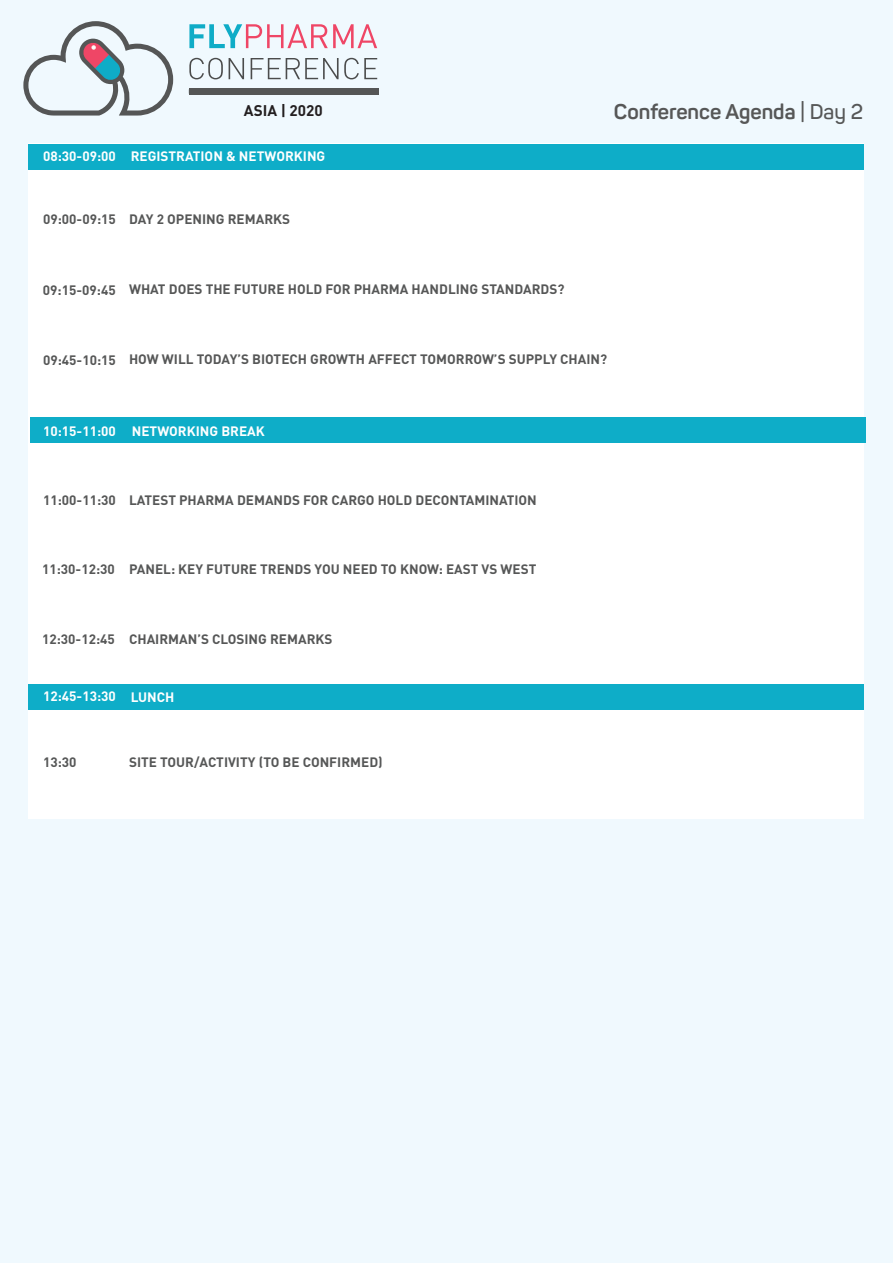
<style>
.page{position:relative;width:893px;height:1263px;background:#f0f9fe}
.page>*{position:absolute;margin:0;border:0;box-sizing:border-box;transform-origin:0 0}
.t1{font:700 21px "Panton";color:#565757}
.t2{font:700 15.3px "DIN Pro";color:#231f20}
.t3{font:700 13.5px "DIN Pro";color:#565757}
.t4{font:700 13.5px "DIN Pro";color:#fff}
.s1{font-weight:600}
</style>
<div class="page">
<div style="left:29px;top:144px;width:835px;height:675px;background:#fff"></div>
<div style="left:29px;top:684px;width:835px;height:25px;background:#0eadc8"></div>
<div style="left:29px;top:144px;width:835px;height:25px;background:#0eadc8"></div>
<div style="left:30px;top:417px;width:835px;height:26px;background:#0eadc8"></div>
<svg style="left:189px;top:58px;width:34px;height:21px"></svg>
<svg style="left:229px;top:58px;width:15px;height:21px"></svg>
<svg style="left:251px;top:58px;width:126px;height:21px"></svg>
<svg style="left:189px;top:24px;width:188px;height:24px"></svg>
<svg style="left:23px;top:21px;width:150px;height:95px"></svg>
<div style="left:189px;top:88px;width:189px;height:6px;background:#555656"></div>
<p class="t4" style="left:43px;top:145px;width:74px">08:30-09:00</p>
<p class="t2" style="left:244px;top:97px;width:80px">ASIA | 2020</p>
<p class="t4" style="left:131px;top:145px;width:196px">REGISTRATION &amp; NETWORKING</p>
<p class="t3" style="left:43px;top:208px;width:74px">09:00-09:15</p>
<p class="t3" style="left:129px;top:208px;width:163px">DAY 2 OPENING REMARKS</p>
<p class="t1" style="left:614px;top:99px;width:251px">Conference Agenda <span class="s1">| Day 2</span></p>
<p class="t3" style="left:43px;top:279px;width:74px">09:15-09:45</p>
<p class="t3" style="left:129px;top:278px;width:437px">WHAT DOES THE FUTURE HOLD FOR PHARMA HANDLING STANDARDS?</p>
<p class="t3" style="left:43px;top:349px;width:74px">09:45-10:15</p>
<p class="t3" style="left:129px;top:348px;width:480px">HOW WILL TODAY’S BIOTECH GROWTH AFFECT TOMORROW’S SUPPLY CHAIN?</p>
<p class="t4" style="left:43px;top:420px;width:74px">10:15-11:00</p>
<p class="t4" style="left:132px;top:420px;width:135px">NETWORKING BREAK</p>
<p class="t3" style="left:43px;top:489px;width:74px">11:00-11:30</p>
<p class="t3" style="left:129px;top:489px;width:409px">LATEST PHARMA DEMANDS FOR CARGO HOLD DECONTAMINATION</p>
<p class="t3" style="left:42px;top:558px;width:74px">11:30-12:30</p>
<p class="t3" style="left:129px;top:558px;width:409px">PANEL: KEY FUTURE TRENDS YOU NEED TO KNOW: EAST VS WEST</p>
<p class="t3" style="left:42px;top:628px;width:74px">12:30-12:45</p>
<p class="t3" style="left:129px;top:628px;width:205px">CHAIRMAN’S CLOSING REMARKS</p>
<p class="t4" style="left:43px;top:685px;width:74px">12:45-13:30</p>
<p class="t4" style="left:131px;top:686px;width:45px">LUNCH</p>
<p class="t3" style="left:43px;top:751px;width:35px">13:30</p>
<p class="t3" style="left:129px;top:751px;width:255px">SITE TOUR/ACTIVITY (TO BE CONFIRMED)</p>
</div>
